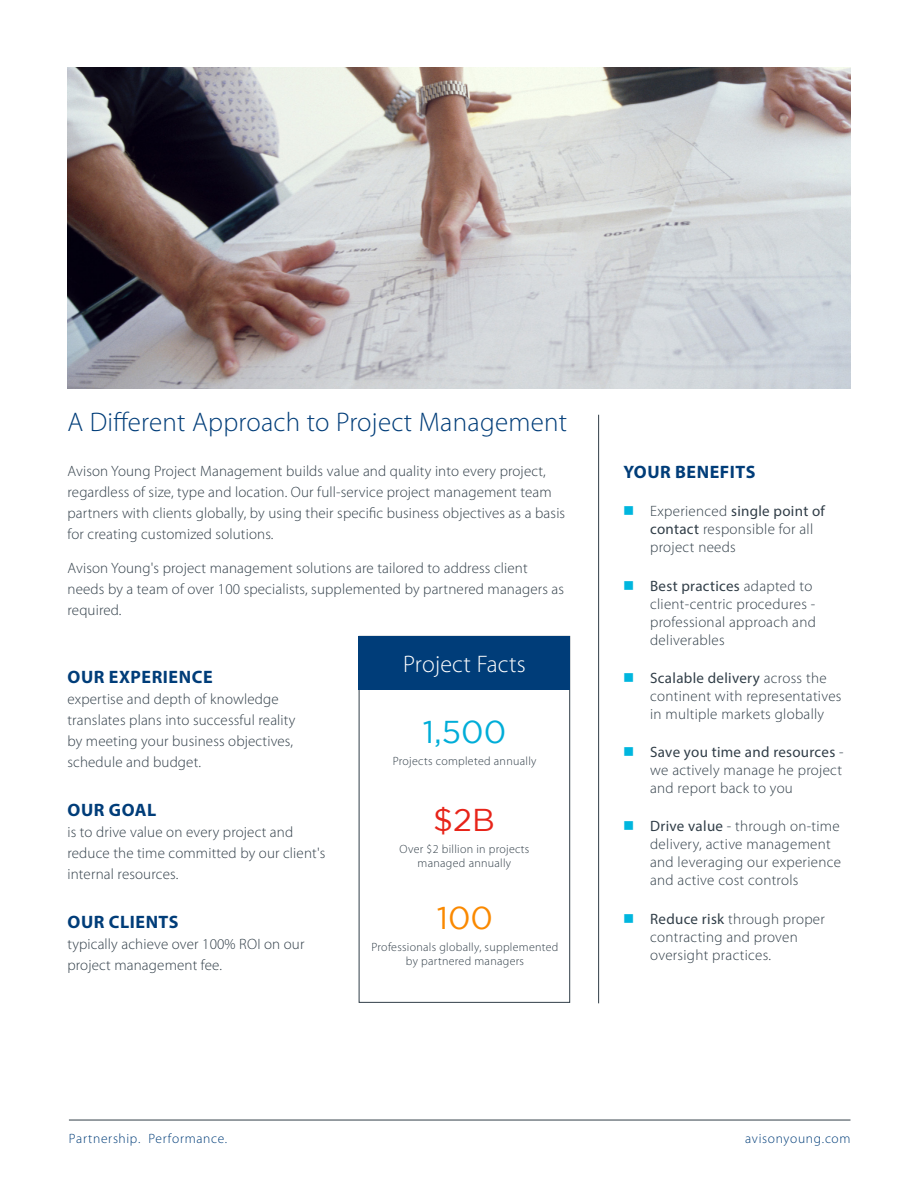
<style>
.page{position:relative;width:918px;height:1188px;background:#fff}
.page>*{position:absolute;margin:0;border:0;box-sizing:border-box;transform-origin:0 0}
.t1{font:31.5px "Gotham";color:#00add8}
.t2{font:31.5px "Gotham";color:#fa8900}
.t3{font:31.5px "Gotham";color:#e72419}
.t4{font:300 27px "Myriad Pro";letter-spacing:.01em;color:#003d79}
.t5{font:300 24px "Myriad Pro";letter-spacing:.01em;color:#fff}
.t6{font:700 18px "Myriad Pro";letter-spacing:.03em;color:#003d79}
.t7{font:300 15px/18px "Myriad Pro";letter-spacing:.01em;color:#313e48}
.t8{font:300 13.5px "Myriad Pro";letter-spacing:.05em;color:#003d79}
.t9{font:300 12px/14.4px "Myriad Pro";letter-spacing:.025em;color:#313e48;text-align:center}
.s1{font-weight:400}
</style>
<div class="page">
<div style="left:359px;top:636px;width:211px;height:367px;border:1px solid #313e48"></div>
<div style="left:359px;top:636px;width:211px;height:54px;background:#003d79"></div>
<img style="left:68px;top:68px;width:782px;height:321px">
<hr style="left:598px;top:415px;width:1px;height:588px;background:#313e48">
<hr style="left:69px;top:1120px;width:782px;height:1px;background:#313e48">
<p class="t4" style="left:68px;top:406px;width:501px">A Different Approach to Project Management</p>
<p class="t7" style="left:68px;top:460px;width:499px;line-height:21px">Avison Young Project Management builds value and quality into every project, regardless of size, type and location. Our full-service project management team partners with clients globally, by using their specific business objectives as a basis for creating customized solutions.</p>
<p class="t7" style="left:68px;top:558px;width:498px;line-height:21px">Avison Young's project management solutions are tailored to address client needs by a team of over 100 specialists, supplemented by partnered managers as required.</p>
<p class="t6" style="left:68px;top:665px;width:147px">OUR EXPERIENCE</p>
<p class="t7" style="left:67px;top:688px;width:230px;line-height:21px">expertise and depth of knowledge translates plans into successful reality by meeting your business objectives, schedule and budget.</p>
<p class="t6" style="left:68px;top:798px;width:90px">OUR GOAL</p>
<p class="t7" style="left:67px;top:821px;width:260px;line-height:21px">is to drive value on every project and reduce the time committed by our client's internal resources.</p>
<p class="t6" style="left:68px;top:910px;width:113px">OUR CLIENTS</p>
<p class="t7" style="left:67px;top:933px;width:239px;line-height:21px">typically achieve over 100% ROI on our project management fee.</p>
<p class="t5" style="left:403px;top:650px;width:124px">Project Facts</p>
<p class="t1" style="left:423px;top:714px;width:85px">1,500</p>
<p class="t9" style="left:393px;top:754px;width:145px">Projects completed annually</p>
<p class="t3" style="left:433px;top:802px;width:63px">$2B</p>
<p class="t9" style="left:399px;top:841px;width:131px">Over $2 billion in projects managed annually</p>
<p class="t2" style="left:437px;top:900px;width:58px">100</p>
<p class="t9" style="left:372px;top:939px;width:188px">Professionals globally, supplemented by partnered managers</p>
<p class="t6" style="left:623px;top:460px;width:134px">YOUR BENEFITS</p>
<p class="t7" style="left:650px;top:502px;width:176px">Experienced <span class="s1">single point of contact</span> responsible for all project needs</p>
<p class="t7" style="left:650px;top:576px;width:167px"><span class="s1">Best practices</span> adapted to client-centric procedures - professional approach and deliverables</p>
<p class="t7" style="left:650px;top:669px;width:193px"><span class="s1">Scalable delivery</span> across the continent with representatives in multiple markets globally</p>
<p class="t7" style="left:650px;top:743px;width:195px;text-align:justify"><span class="s1">Save you time and resources</span> - we actively manage he project and report back to you</p>
<p class="t7" style="left:650px;top:817px;width:192px"><span class="s1">Drive value</span> - through on-time delivery, active management and leveraging our experience and active cost controls</p>
<p class="t7" style="left:650px;top:909px;width:176px"><span class="s1">Reduce risk</span> through proper contracting and proven oversight practices.</p>
<p class="t8" style="left:69px;top:1131px;width:160px">Partnership. Performance.</p>
<p class="t8" style="left:745px;top:1131px;width:107px">avisonyoung.com</p>
</div>
